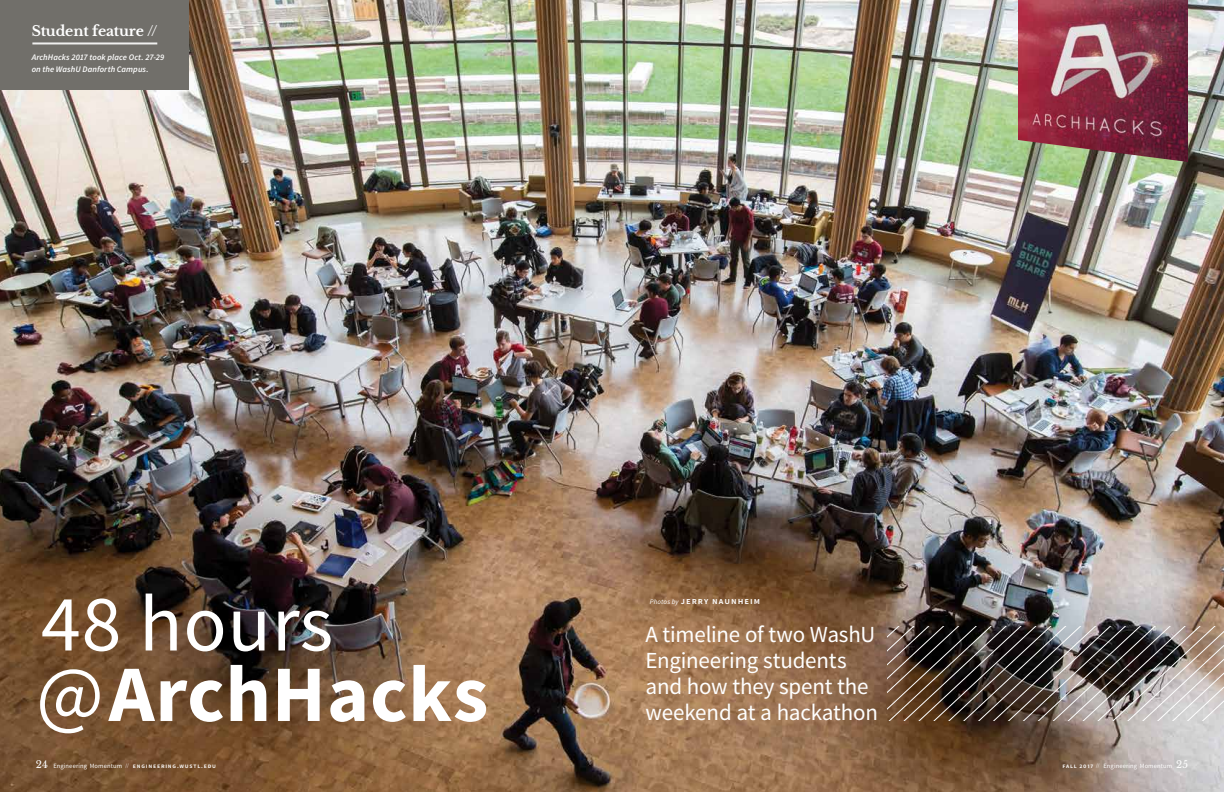
<style>
.page{position:relative;width:1224px;height:792px;background:#fff}
.page>*{position:absolute;margin:0;border:0;box-sizing:border-box;transform-origin:0 0}
.t1{font:700 80px/70.5px "Source Sans Pro";letter-spacing:.01em;color:#fff}
.t2{font:23px/26px "Source Sans Pro";color:#fff}
.t3{font:700 14px "Libre Baskerville";letter-spacing:-.01em;color:#fff}
.t4{font:600 9.5px "Source Sans Pro";letter-spacing:.105em;color:#fff}
.t5{font:italic 600 8.5px/12px "Source Sans Pro";letter-spacing:.01em;color:#fff}
.t6{font:600 6.5px "Source Sans Pro";letter-spacing:.12em;color:#fff}
.t7{font:6.5px "Source Sans Pro";color:#fff}
.s1{font-weight:400}
.s2{font-weight:400;font-style:italic;font-size:7px}
.s3{font-family:"Libre Baskerville";font-weight:400;font-size:10px}
.s4{font-weight:400;font-size:5px}
.s5{font-weight:600}
.s6{font-size:5px}
.s7{font-family:"Libre Baskerville";font-size:10px}
</style>
<div class="page">
<img style="left:0;top:0;width:1224px;height:792px">
<div style="left:0;top:0;width:189px;height:90px;background:#716f6a"></div>
<hr style="left:32px;top:42px;width:125px;height:2px;background:#fff">
<img style="left:887px;top:626px;width:337px;height:95px">
<img style="left:1018px;top:0;width:170px;height:162px">
<p class="t3" style="left:32px;top:22px;width:127px">Student feature <span class="s1">//</span></p>
<p class="t5" style="left:32px;top:52px;width:134px">ArchHacks 2017 took place Oct. 27-29 on the WashU Danforth Campus.</p>
<h1 class="t1" style="left:36px;top:592px;width:454px"><span class="s1">48 hours<br>@</span> ArchHacks</h1>
<p class="t4" style="left:650px;top:595px;width:112px"><span class="s2">Photos by</span> jerry naunheim</p>
<p class="t2" style="left:646px;top:622px;width:234px">A timeline of two WashU<br>Engineering students and how they spent the weekend at a hackathon</p>
<p class="t6" style="left:36px;top:761px;width:182px"><span class="s3">24</span> <span class="s1">Engineering Momentum</span> <span class="s4">//</span> engineering.wustl.edu</p>
<p class="t7" style="left:1062px;top:761px;width:127px"><span class="s5">fall 2017</span> <span class="s6">//</span> Engineering Momentum <span class="s7">25</span></p>
</div>
